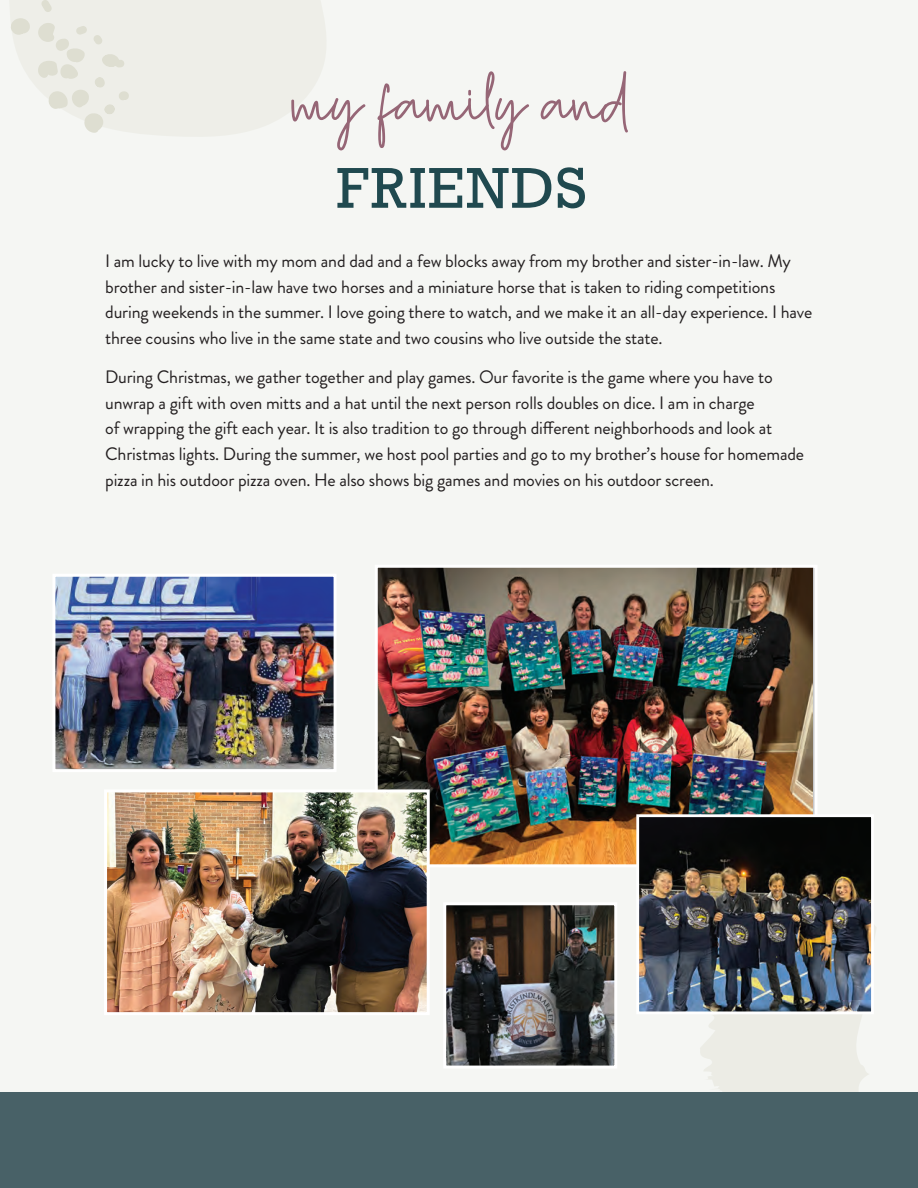
<style>
.page{position:relative;width:918px;height:1188px;background:#fff}
.page>*{position:absolute;margin:0;border:0;box-sizing:border-box;transform-origin:0 0}
.t1{font:62.4px "Callien Pooh";color:#966676}
.t2{font:54px "Rockwell";letter-spacing:.03em;color:#20494f}
.t3{font:18px/25.5px "Brandon Grotesque";letter-spacing:-.01em;color:#231f20}
</style>
<div class="page">
<div style="left:1px;top:0;width:917px;height:1188px;background:#f5f6f3"></div>
<svg style="left:10px;top:0;width:316px;height:136px;fill:#eeeee8"></svg>
<img style="left:379px;top:569px;width:434px;height:294px">
<div style="left:375px;top:565px;width:443px;height:302px;border:3px solid #fff"></div>
<img style="left:108px;top:793px;width:318px;height:218px">
<div style="left:104px;top:789px;width:326px;height:226px;border:3px solid #fff"></div>
<img style="left:56px;top:578px;width:277px;height:190px">
<div style="left:52px;top:574px;width:285px;height:198px;border:3px solid #fff"></div>
<img style="left:447px;top:906px;width:166px;height:159px">
<div style="left:443px;top:902px;width:174px;height:167px;border:3px solid #fff"></div>
<svg style="left:689px;top:925px;width:188px;height:168px;fill:#ecece5"></svg>
<img style="left:640px;top:818px;width:230px;height:192px">
<div style="left:636px;top:814px;width:238px;height:200px;border:3px solid #fff"></div>
<svg style="left:10px;top:18px;width:20px;height:17px"></svg>
<svg style="left:41px;top:0;width:11px;height:12px"></svg>
<svg style="left:38px;top:23px;width:91px;height:110px"></svg>
<div style="left:0;top:1093px;width:918px;height:95px;background:#486167"></div>
<h1 class="t1" style="left:292px;top:67px;width:340px">my family and</h1>
<h2 class="t2" style="left:336px;top:155px;width:252px">FRIENDS</h2>
<p class="t3" style="left:105px;top:249px;width:709px">I am lucky to live with my mom and dad and a few blocks away from my brother and sister-in-law. My brother and sister-in-law have two horses and a miniature horse that is taken to riding competitions during weekends in the summer. I love going there to watch, and we make it an all-day experience. I have three cousins who live in the same state and two cousins who live outside the state.</p>
<p class="t3" style="left:105px;top:365px;width:700px">During Christmas, we gather together and play games. Our favorite is the game where you have to unwrap a gift with oven mitts and a hat until the next person rolls doubles on dice. I am in charge<br>of wrapping the gift each year. It is also tradition to go through different neighborhoods and look at Christmas lights. During the summer, we host pool parties and go to my brother’s house for homemade pizza in his outdoor pizza oven. He also shows big games and movies on his outdoor screen.</p>
</div>
